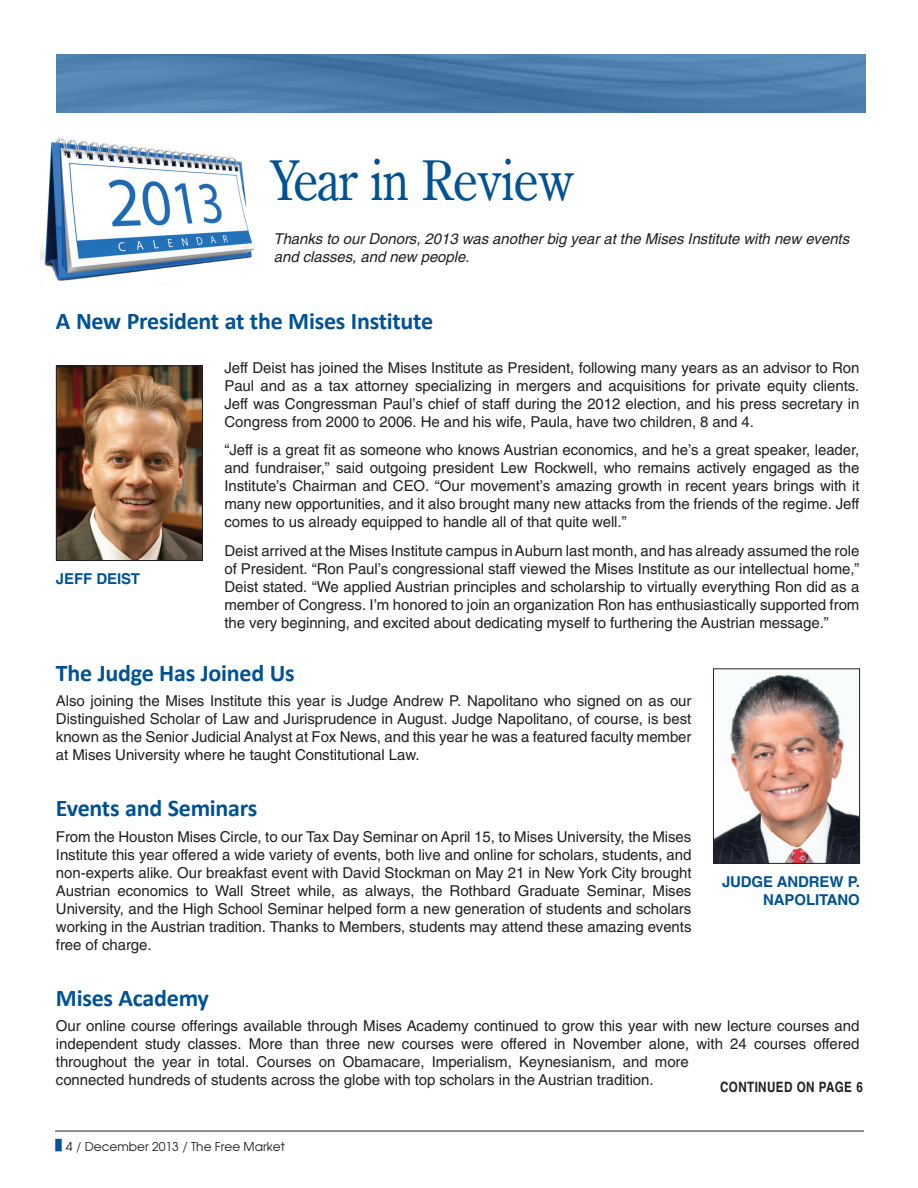
<style>
.page{position:relative;width:918px;height:1188px;background:#fff}
.page>*{position:absolute;margin:0;border:0;box-sizing:border-box;transform-origin:0 0}
.Heading_1{font:55.2px "Century Oldstyle BT";letter-spacing:-.015em;color:#005294;scale:.9 1}
.Heading_1-2{font:700 24px "Calibri";letter-spacing:-.01em;color:#005294}
.Text{font:15px/18px "Helvetica";letter-spacing:-.005em;color:#231f20;text-align:justify}
.Text-2{font:italic 15px "Helvetica";letter-spacing:-.005em;color:#231f20}
.Heading_1-3{font:700 15px/18px "Helvetica";letter-spacing:-.01em;color:#005294;text-align:right}
.Heading_1-4{font:700 condensed 14.25px "Helvetica";letter-spacing:.025em;color:#231f20}
.t1{font:12.15px "Avalon";color:#231f20}
.s1{color:#005294}
</style>
<div class="page">
<img style="left:57px;top:54px;width:809px;height:58px">
<hr style="left:55px;top:1131px;width:809px;height:1px;background:#231f20">
<img style="left:58px;top:368px;width:143px;height:191px">
<div style="left:56px;top:366px;width:147px;height:195px;border:1px solid #231f20"></div>
<img style="left:715px;top:673px;width:143px;height:189px">
<div style="left:713px;top:668px;width:147px;height:196px;border:1px solid #231f20"></div>
<img style="left:41px;top:138px;width:213px;height:147px">
<p class="Heading_1" style="left:270px;top:147px;width:340px">Year in Review</p>
<p class="Text-2" style="left:274px;top:230px;width:577px">Thanks to our Donors, 2013 was another big year at the Mises Institute with new events</p>
<p class="Text-2" style="left:274px;top:248px;width:197px">and classes, and new people.</p>
<p class="Heading_1-2" style="left:56px;top:306px;width:379px">A New President at the Mises Institute</p>
<p class="Text" style="left:224px;top:358px;width:637px">Jeff Deist has joined the Mises Institute as President, following many years as an advisor to Ron Paul and as a tax attorney specializing in mergers and acquisitions for private equity clients.<br>Jeff was Congressman Paul’s chief of staff during the 2012 election, and his press secretary in Congress from 2000 to 2006. He and his wife, Paula, have two children, 8 and 4.</p>
<p class="Text" style="left:224px;top:441px;width:637px">“Jeff is a great fit as someone who knows Austrian economics, and he’s a great speaker, leader, and fundraiser,” said outgoing president Lew Rockwell, who remains actively engaged as the Institute’s Chairman and CEO. “Our movement’s amazing growth in recent years brings with it many new opportunities, and it also brought many new attacks from the friends of the regime. Jeff comes to us already equipped to handle all of that quite well.”</p>
<p class="Text" style="left:224px;top:542px;width:637px">Deist arrived at the Mises Institute campus in Auburn last month, and has already assumed the role of President. “Ron Paul’s congressional staff viewed the Mises Institute as our intellectual home,” Deist stated. “We applied Austrian principles and scholarship to virtually everything Ron did as a member of Congress. I’m honored to join an organization Ron has enthusiastically supported from the very beginning, and excited about dedicating myself to furthering the Austrian message.”</p>
<p class="Heading_1-2" style="left:56px;top:657px;width:240px">The Judge Has Joined Us</p>
<p class="Text" style="left:56px;top:692px;width:637px">Also joining the Mises Institute this year is Judge Andrew P. Napolitano who signed on as our Distinguished Scholar of Law and Jurisprudence in August. Judge Napolitano, of course, is best known as the Senior Judicial Analyst at Fox News, and this year he was a featured faculty member at Mises University where he taught Constitutional Law.</p>
<p class="Heading_1-2" style="left:56px;top:793px;width:203px">Events and Seminars</p>
<p class="Text" style="left:56px;top:827px;width:637px">From the Houston Mises Circle, to our Tax Day Seminar on April 15, to Mises University, the Mises Institute this year offered a wide variety of events, both live and online for scholars, students, and non-experts alike. Our breakfast event with David Stockman on May 21 in New York City brought Austrian economics to Wall Street while, as always, the Rothbard Graduate Seminar, Mises University, and the High School Seminar helped form a new generation of students and scholars working in the Austrian tradition. Thanks to Members, students may attend these amazing events free of charge.</p>
<p class="Heading_1-2" style="left:56px;top:982px;width:154px">Mises Academy</p>
<p class="Text" style="left:56px;top:1017px;width:805px;text-align:left">Our online course offerings available through Mises Academy continued to grow this year with new lecture courses and independent study classes. More than three new courses were offered in November alone, with 24 courses offered throughout the year in total. Courses on Obamacare, Imperialism, Keynesianism, and more<br>connected hundreds of students across the globe with top scholars in the Austrian tradition.</p>
<p class="Heading_1-3" style="left:56px;top:570px;width:86px">JEFF DEIST</p>
<p class="Heading_1-3" style="left:722px;top:873px;width:139px">JUDGE ANDREW P.<br>NAPOLITANO</p>
<p class="Heading_1-4" style="left:720px;top:1078px;width:144px">CONTINUED ON PAGE 6</p>
<p class="t1" style="left:55px;top:1139px;width:232px"><span class="s1">■</span> 4 / December 2013 / The Free Market</p>
</div>
